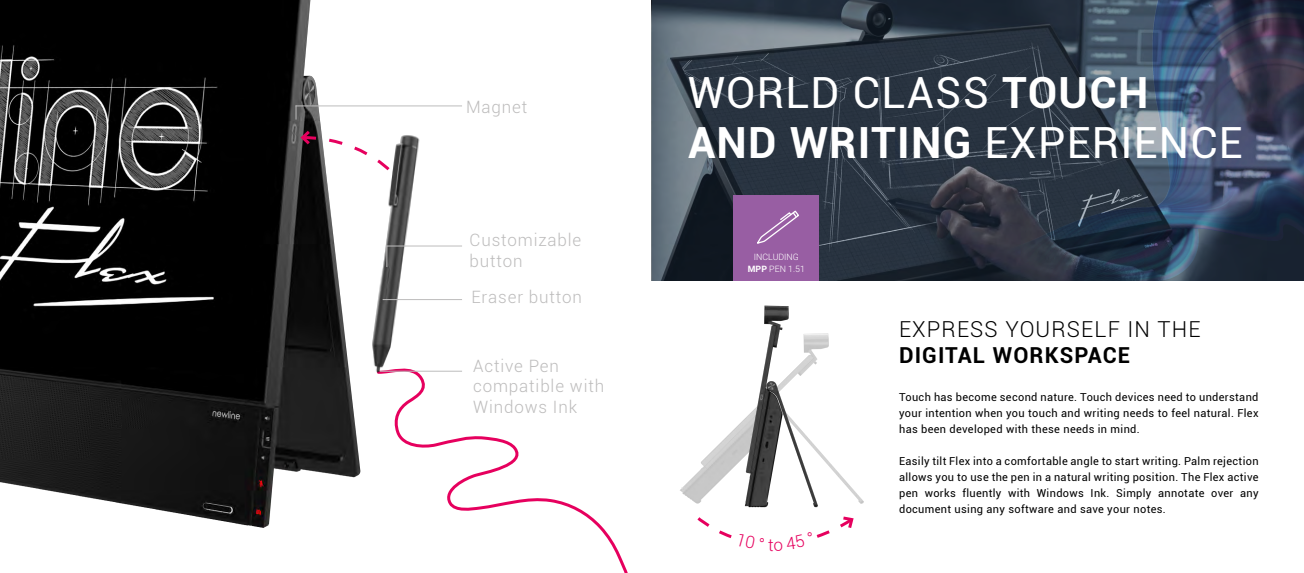
<style>
.page{position:relative;width:1304px;height:573px;background:#fff}
.page>*{position:absolute;margin:0;border:0;box-sizing:border-box;transform-origin:0 0}
.t1{font:43px/50px "Roboto";letter-spacing:.03em;color:#fff}
.t2{font:300 22px "Roboto";letter-spacing:.05em;color:#000}
.t3{font:700 22px "Roboto";letter-spacing:.05em;color:#000}
.t4{font:300 17px/20.4px "Roboto";letter-spacing:.05em;color:#bdbcbc}
.t5{font:11px/16px "Roboto";letter-spacing:.03em;color:#000;text-align:justify}
.t6{font:300 8.8px/12px "Roboto";color:#fff;text-align:center}
.s1{font-weight:700}
</style>
<div class="page">
<svg style="left:394px;top:371px;width:234px;height:202px"></svg>
<img style="left:0;top:0;width:361px;height:528px">
<img style="left:356px;top:102px;width:99px;height:304px">
<hr style="left:386px;top:245px;width:76px;height:1px;background:#bdbcbc">
<hr style="left:383px;top:299px;width:79px;height:1px;background:#bdbcbc">
<hr style="left:296px;top:105px;width:166px;height:1px;background:#bdbcbc">
<svg style="left:296px;top:105px;width:1px;height:14px"></svg>
<hr style="left:380px;top:370px;width:82px;height:1px;background:#bdbcbc">
<img style="left:680px;top:334px;width:184px;height:170px">
<img style="left:720px;top:305px;width:108px;height:203px">
<svg style="left:652px;top:0;width:243px;height:281px;fill:#293441"></svg>
<img style="left:895px;top:0;width:409px;height:281px">
<svg style="left:298px;top:128px;width:93px;height:44px"></svg>
<div style="left:733px;top:195px;width:86px;height:86px;background:#985ea3"></div>
<svg style="left:757px;top:210px;width:42px;height:34px"></svg>
<svg style="left:386px;top:245px;width:1px;height:22px"></svg>
<svg style="left:697px;top:516px;width:157px;height:22px"></svg>
<h3 class="t4" style="left:466px;top:96px;width:63px">Magnet</h3>
<h3 class="t4" style="left:470px;top:229px;width:113px">Customizable button</h3>
<h3 class="t4" style="left:471px;top:286px;width:112px">Eraser button</h3>
<h3 class="t4" style="left:473px;top:355px;width:133px">Active Pen compatible with<br>Windows Ink</h3>
<h1 class="t1" style="left:688px;top:66px;width:556px">WORLD CLASS <span class="s1">TOUCH<br>AND WRITING</span> EXPERIENCE</h1>
<p class="t6" style="left:748px;top:250px;width:59px">INCLUDING<br><span class="s1">MPP</span> PEN 1.51</p>
<h2 class="t2" style="left:899px;top:314px;width:303px">EXPRESS YOURSELF IN THE</h2>
<h2 class="t3" style="left:899px;top:340px;width:232px">DIGITAL WORKSPACE</h2>
<p class="t5" style="left:899px;top:389px;width:361px">Touch has become second nature. Touch devices need to understand your intention when you touch and writing needs to feel natural. Flex has been developed with these needs in mind.</p>
<p class="t5" style="left:899px;top:453px;width:361px">Easily tilt Flex into a comfortable angle to start writing. Palm rejection allows you to use the pen in a natural writing position. The Flex active pen works fluently with Windows Ink. Simply annotate over any document using any software and save your notes.</p>
</div>
